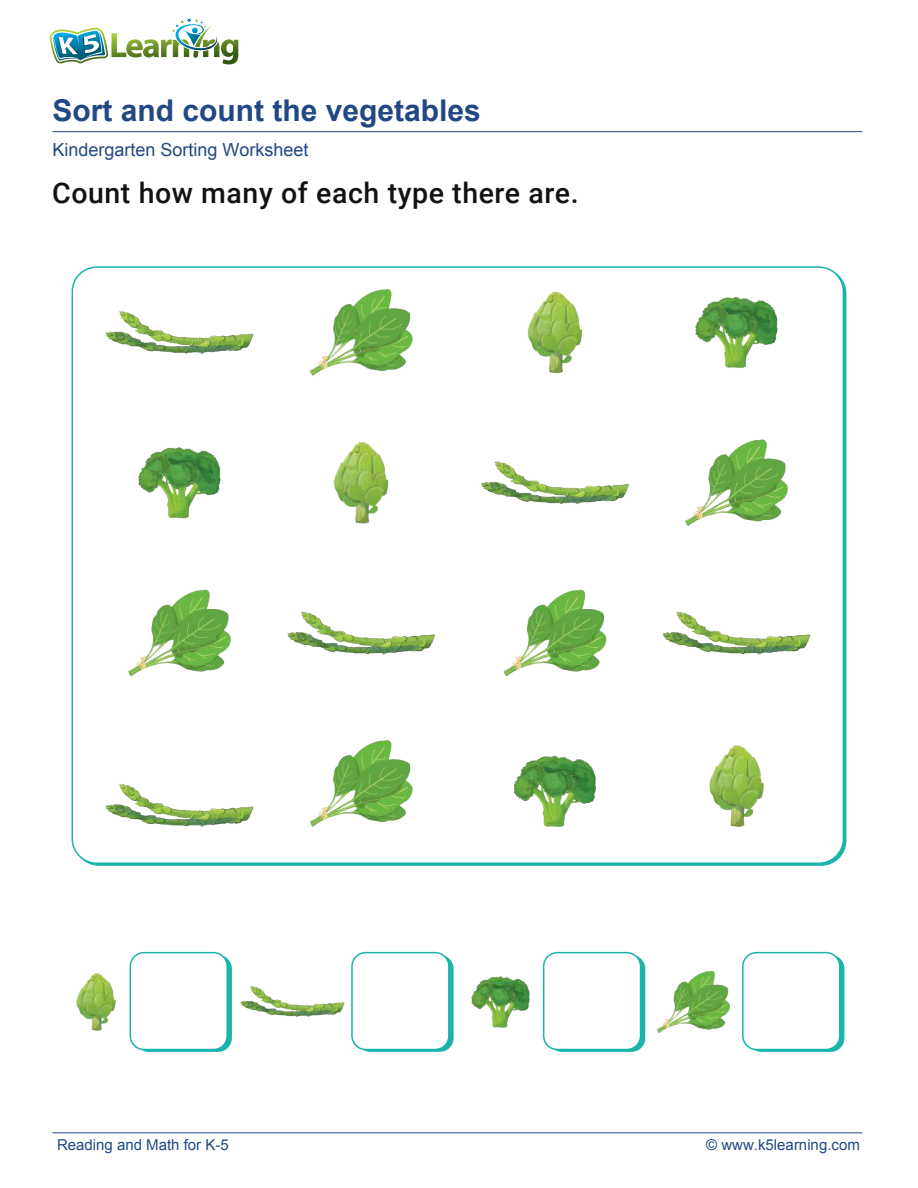
<style>
.page{position:relative;width:918px;height:1188px;background:#fff}
.page>*{position:absolute;margin:0;border:0;box-sizing:border-box;transform-origin:0 0}
.t1{font:700 30px "Arial";color:#214884}
.t2{font:500 28.5px "Roboto";letter-spacing:.02em;color:#111213}
.t3{font:18px "Arial";color:#214884}
.t4{font:15px "Arial";color:#214884}
</style>
<div class="page">
<div style="left:748px;top:955px;width:96px;height:97px;background:#19b4aa;border-radius:14px"></div>
<div style="left:743px;top:953px;width:97px;height:97px;background:#fff;border-radius:14px"></div>
<div style="left:742px;top:952px;width:98px;height:98px;border:2px solid #19b4aa;border-radius:14px"></div>
<img style="left:658px;top:972px;width:72px;height:60px">
<div style="left:357px;top:955px;width:97px;height:97px;background:#19b4aa;border-radius:14px"></div>
<div style="left:352px;top:953px;width:97px;height:97px;background:#fff;border-radius:14px"></div>
<div style="left:351px;top:952px;width:99px;height:98px;border:2px solid #19b4aa;border-radius:14px"></div>
<img style="left:240px;top:987px;width:105px;height:30px">
<div style="left:548px;top:955px;width:97px;height:97px;background:#19b4aa;border-radius:14px"></div>
<div style="left:544px;top:953px;width:97px;height:97px;background:#fff;border-radius:14px"></div>
<div style="left:543px;top:952px;width:98px;height:98px;border:2px solid #19b4aa;border-radius:14px"></div>
<img style="left:471px;top:977px;width:59px;height:50px">
<div style="left:135px;top:955px;width:97px;height:97px;background:#19b4aa;border-radius:14px"></div>
<div style="left:130px;top:953px;width:97px;height:97px;background:#fff;border-radius:14px"></div>
<div style="left:130px;top:952px;width:98px;height:98px;border:2px solid #19b4aa;border-radius:14px"></div>
<img style="left:77px;top:973px;width:39px;height:58px">
<img style="left:105px;top:290px;width:705px;height:536px">
<img style="left:50px;top:18px;width:188px;height:46px">
<hr style="left:52px;top:131px;width:810px;height:1px;background:#214884">
<hr style="left:52px;top:1132px;width:810px;height:1px;background:#214884">
<h1 class="t1" style="left:52px;top:91px;width:430px">Sort and count the vegetables</h1>
<p class="t3" style="left:52px;top:137px;width:258px">Kindergarten Sorting Worksheet</p>
<h2 class="t2" style="left:52px;top:173px;width:528px">Count how many of each type there are.</h2>
<p class="t4" style="left:57px;top:1135px;width:173px">Reading and Math for K-5</p>
<p class="t4" style="left:706px;top:1135px;width:155px">© www.k5learning.com</p>
</div>
